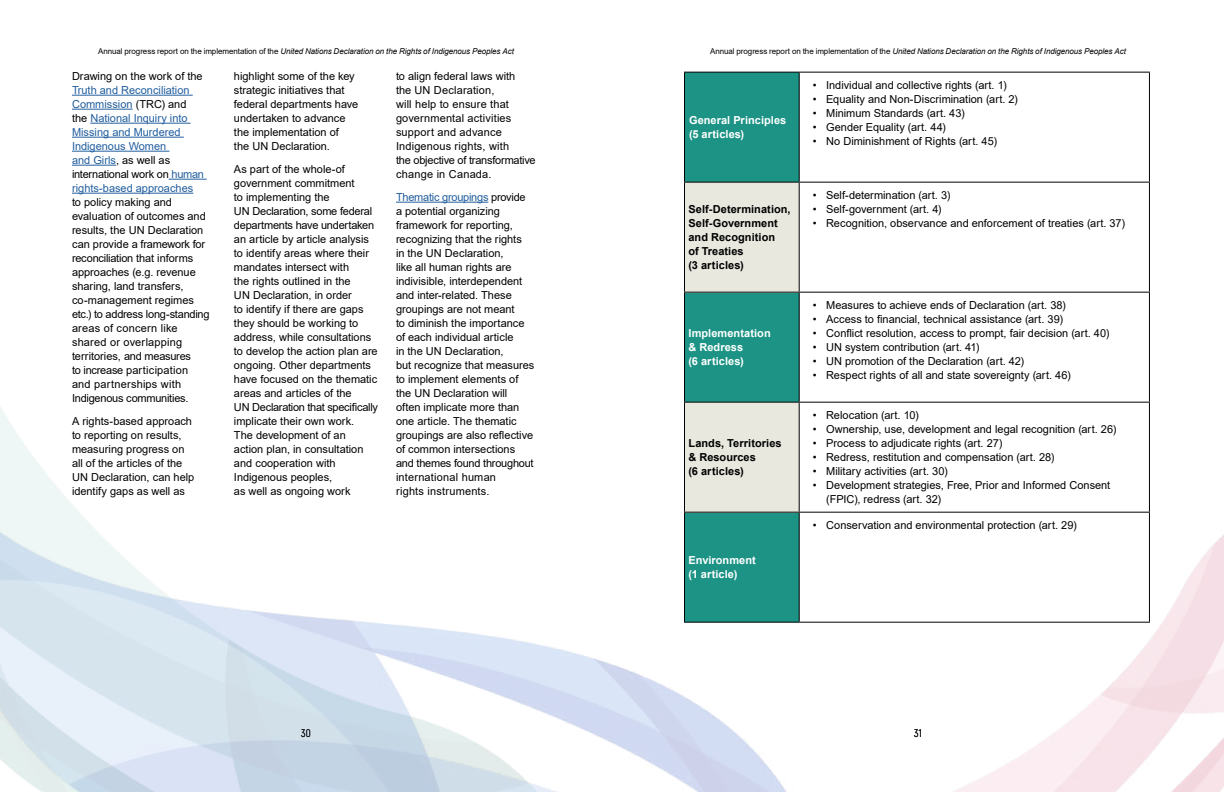
<style>
.page{position:relative;width:1224px;height:792px;background:#fff}
.page>*{position:absolute;margin:0;border:0;box-sizing:border-box;transform-origin:0 0}
.t1{font:11px/14px "Arial";color:#000}
.t2{font:11px/14px "Arial";color:#215e9e}
.t3{font:700 11px/14px "Arial";letter-spacing:.005em;color:#000}
.t4{font:700 11px/14px "Arial";letter-spacing:.005em;color:#fff}
.t5{font:11px "Akrobat";color:#000}
.t6{font:italic 8px "Arial";letter-spacing:-.01em;color:#000}
.s1{font-style:normal}
.s2{color:#000}
.s3{color:#215e9e}
</style>
<div class="page">
<hr style="left:72px;top:95px;width:121px;height:1px;background:#215e9e">
<hr style="left:72px;top:109px;width:61px;height:1px;background:#215e9e">
<hr style="left:90px;top:123px;width:101px;height:1px;background:#215e9e">
<hr style="left:72px;top:137px;width:112px;height:1px;background:#215e9e">
<hr style="left:72px;top:151px;width:97px;height:1px;background:#215e9e">
<hr style="left:72px;top:165px;width:44px;height:1px;background:#215e9e">
<hr style="left:169px;top:179px;width:38px;height:1px;background:#215e9e">
<hr style="left:72px;top:193px;width:121px;height:1px;background:#215e9e">
<hr style="left:396px;top:202px;width:92px;height:1px;background:#215e9e">
<img style="left:0;top:486px;width:850px;height:306px">
<div style="left:685px;top:73px;width:114px;height:549px;background:#1c9385"></div>
<div style="left:684px;top:182px;width:115px;height:110px;background:#e8e8df"></div>
<div style="left:684px;top:402px;width:115px;height:110px;background:#e8e8df"></div>
<hr style="left:684px;top:72px;width:115px;height:1px;background:#000">
<hr style="left:684px;top:73px;width:1px;height:109px;background:#000">
<hr style="left:799px;top:72px;width:351px;height:1px;background:#000">
<hr style="left:799px;top:73px;width:1px;height:109px;background:#000">
<hr style="left:1149px;top:73px;width:1px;height:109px;background:#000">
<hr style="left:684px;top:182px;width:115px;height:1px;background:#000">
<hr style="left:684px;top:183px;width:1px;height:109px;background:#000">
<hr style="left:799px;top:182px;width:351px;height:1px;background:#000">
<hr style="left:799px;top:183px;width:1px;height:109px;background:#000">
<hr style="left:1149px;top:183px;width:1px;height:109px;background:#000">
<hr style="left:684px;top:292px;width:115px;height:1px;background:#000">
<hr style="left:684px;top:293px;width:1px;height:109px;background:#000">
<hr style="left:799px;top:292px;width:351px;height:1px;background:#000">
<hr style="left:799px;top:293px;width:1px;height:109px;background:#000">
<hr style="left:1149px;top:293px;width:1px;height:109px;background:#000">
<hr style="left:684px;top:402px;width:115px;height:1px;background:#000">
<hr style="left:684px;top:403px;width:1px;height:109px;background:#000">
<hr style="left:799px;top:402px;width:351px;height:1px;background:#000">
<hr style="left:799px;top:403px;width:1px;height:109px;background:#000">
<hr style="left:684px;top:512px;width:115px;height:1px;background:#000">
<hr style="left:684px;top:513px;width:1px;height:109px;background:#000">
<hr style="left:799px;top:512px;width:351px;height:1px;background:#000">
<hr style="left:799px;top:513px;width:1px;height:109px;background:#000">
<hr style="left:684px;top:622px;width:115px;height:1px;background:#000">
<hr style="left:799px;top:622px;width:351px;height:1px;background:#000">
<img style="left:850px;top:326px;width:374px;height:466px">
<p class="t6" style="left:98px;top:46px;width:417px"><span class="s1">Annual progress report on the implementation of the</span> United Nations Declaration on the Rights of Indigenous Peoples Act</p>
<p class="t6" style="left:710px;top:46px;width:417px"><span class="s1">Annual progress report on the implementation of the</span> United Nations Declaration on the Rights of Indigenous Peoples Act</p>
<p class="t1" style="left:72px;top:69px;width:132px">Drawing on the work of the</p>
<p class="t2" style="left:72px;top:83px;width:134px">Truth and Reconciliation<br>Commission <span class="s2">(TRC) and the</span> National Inquiry into<br>Missing and Murdered<br>Indigenous Women<br>and Girls<span class="s2">, as well as international work on</span> human rights-based approaches</p>
<p class="t1" style="left:72px;top:195px;width:139px">to policy making and evaluation of outcomes and results, the UN Declaration can provide a framework for reconciliation that informs approaches (e.g. revenue sharing, land transfers, co-management regimes etc.) to address long-standing areas of concern like shared or overlapping territories, and measures<br>to increase participation and partnerships with<br>Indigenous communities.</p>
<p class="t1" style="left:72px;top:414px;width:124px">A rights-based approach to reporting on results, measuring progress on all of the articles of the<br>UN Declaration, can help identify gaps as well as</p>
<p class="t1" style="left:396px;top:69px;width:141px">to align federal laws with<br>the UN Declaration,<br>will help to ensure that governmental activities support and advance<br>Indigenous rights, with<br>the objective of transformative change in Canada.</p>
<p class="t1" style="left:396px;top:190px;width:140px"><span class="s3">Thematic groupings</span> provide a potential organizing framework for reporting, recognizing that the rights<br>in the UN Declaration,<br>like all human rights are indivisible, interdependent and inter-related. These groupings are not meant<br>to diminish the importance of each individual article<br>in the UN Declaration,<br>but recognize that measures to implement elements of the UN Declaration will often implicate more than one article. The thematic groupings are also reflective of common intersections and themes found throughout international human<br>rights instruments.</p>
<p class="t1" style="left:234px;top:69px;width:126px">highlight some of the key strategic initiatives that federal departments have undertaken to advance the implementation of<br>the UN Declaration.</p>
<p class="t1" style="left:234px;top:162px;width:146px">As part of the whole-of government commitment<br>to implementing the<br>UN Declaration, some federal departments have undertaken an article by article analysis to identify areas where their mandates intersect with<br>the rights outlined in the<br>UN Declaration, in order<br>to identify if there are gaps they should be working to address, while consultations to develop the action plan are ongoing. Other departments have focused on the thematic areas and articles of the<br>UN Declaration that specifically implicate their own work.<br>The development of an action plan, in consultation and cooperation with<br>Indigenous peoples,<br>as well as ongoing work</p>
<p class="t1" style="left:813px;top:78px;width:195px">• Individual and collective rights (art. 1)</p>
<p class="t1" style="left:813px;top:92px;width:207px">• Equality and Non-Discrimination (art. 2)</p>
<p class="t1" style="left:813px;top:106px;width:154px">• Minimum Standards (art. 43)</p>
<p class="t1" style="left:813px;top:120px;width:135px">• Gender Equality (art. 44)</p>
<p class="t1" style="left:813px;top:134px;width:186px">• No Diminishment of Rights (art. 45)</p>
<p class="t4" style="left:689px;top:113px;width:99px">General Principles (5 articles)</p>
<p class="t1" style="left:813px;top:188px;width:139px">• Self-determination (art. 3)</p>
<p class="t1" style="left:813px;top:202px;width:130px">• Self-government (art. 4)</p>
<p class="t1" style="left:813px;top:216px;width:314px">• Recognition, observance and enforcement of treaties (art. 37)</p>
<p class="t3" style="left:688px;top:202px;width:104px">Self-Determination,<br>Self-Government and Recognition<br>of Treaties<br>(3 articles)</p>
<p class="t1" style="left:813px;top:298px;width:255px">• Measures to achieve ends of Declaration (art. 38)</p>
<p class="t1" style="left:813px;top:312px;width:252px">• Access to financial, technical assistance (art. 39)</p>
<p class="t1" style="left:813px;top:326px;width:298px">• Conflict resolution, access to prompt, fair decision (art. 40)</p>
<p class="t1" style="left:813px;top:340px;width:168px">• UN system contribution (art. 41)</p>
<p class="t1" style="left:813px;top:354px;width:213px">• UN promotion of the Declaration (art. 42)</p>
<p class="t1" style="left:813px;top:368px;width:260px">• Respect rights of all and state sovereignty (art. 46)</p>
<p class="t4" style="left:688px;top:326px;width:84px">Implementation &amp; Redress<br>(6 articles)</p>
<p class="t1" style="left:813px;top:408px;width:108px">• Relocation (art. 10)</p>
<p class="t1" style="left:813px;top:422px;width:305px">• Ownership, use, development and legal recognition (art. 26)</p>
<p class="t1" style="left:813px;top:436px;width:191px">• Process to adjudicate rights (art. 27)</p>
<p class="t1" style="left:813px;top:450px;width:243px">• Redress, restitution and compensation (art. 28)</p>
<p class="t1" style="left:813px;top:464px;width:137px">• Military activities (art. 30)</p>
<p class="t1" style="left:826px;top:478px;width:286px;text-indent:-13px">• Development strategies, Free, Prior and Informed Consent (FPIC), redress (art. 32)</p>
<p class="t3" style="left:688px;top:436px;width:95px">Lands, Territories &amp; Resources<br>(6 articles)</p>
<p class="t5" style="left:301px;top:727px;width:11px">30</p>
<p class="t4" style="left:688px;top:554px;width:69px">Environment (1 article)</p>
<p class="t1" style="left:813px;top:518px;width:266px">• Conservation and environmental protection (art. 29)</p>
<p class="t5" style="left:914px;top:727px;width:9px">31</p>
</div>
